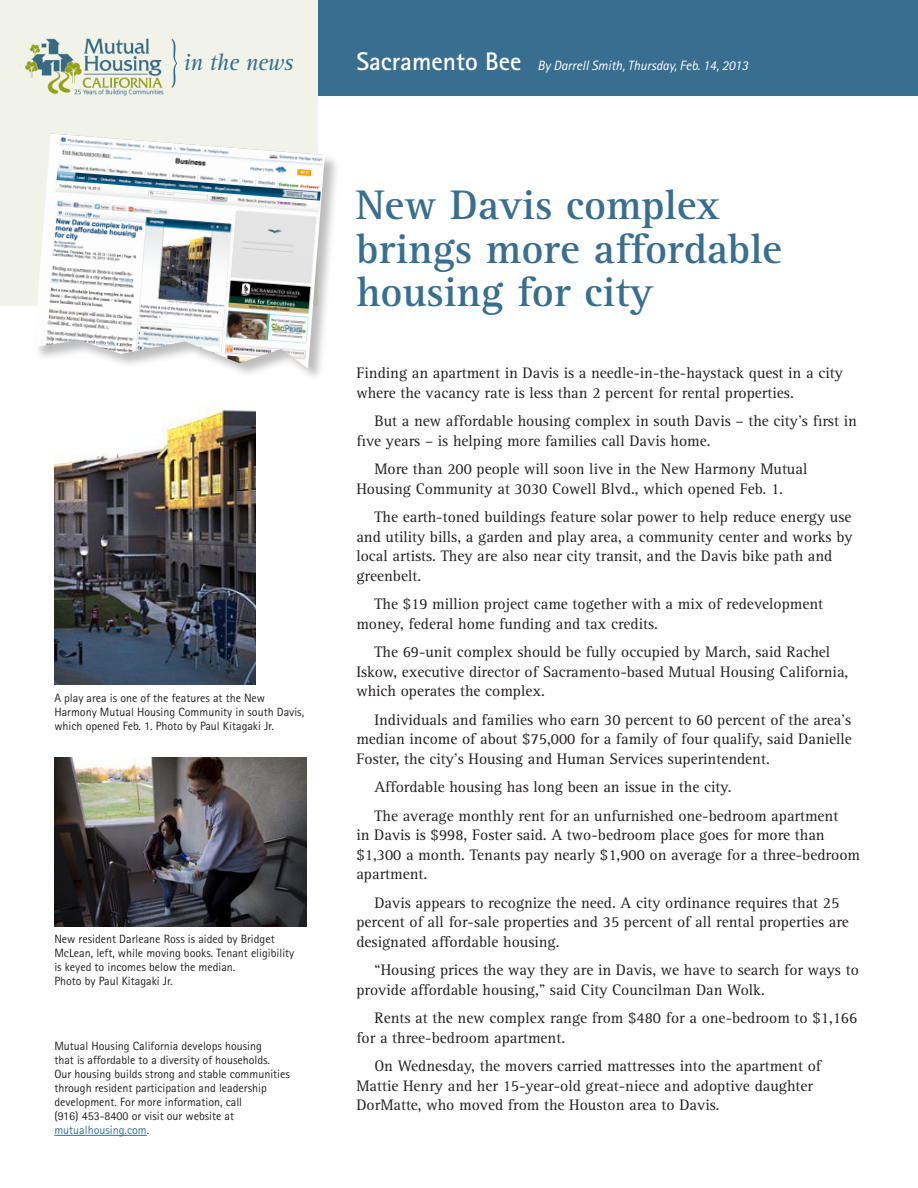
<style>
.page{position:relative;width:918px;height:1188px;background:#fff}
.page>*{position:absolute;margin:0;border:0;box-sizing:border-box;transform-origin:0 0}
.t1{font:700 42.75px/43.5px "Rotis Serif";color:#386e8f}
.t2{font:italic 23.85px "Rotis Serif";letter-spacing:-.02em;color:#386e8f}
.t3{font:15.75px/19.5px "Rotis Serif";color:#231f20}
.t4{font:italic 13.5px "Rotis Sans Serif";color:#fff}
.t5{font:12px/14.1px "Rotis Sans Serif";color:#231f20}
.s1{color:#386e8f}
.s2{font-weight:700;font-style:normal;font-size:25.5px}
</style>
<div class="page">
<div style="left:314px;top:0;width:604px;height:95px;background:#386e8f"></div>
<div style="left:0;top:0;width:318px;height:306px;background:#f1f3e8"></div>
<div style="left:34px;top:133px;width:306px;height:250px;background:#231f20;opacity:.3"></div>
<img style="left:34px;top:133px;width:291px;height:236px">
<img style="left:20px;top:38px;width:149px;height:58px">
<svg style="left:172px;top:39px;width:5px;height:49px"></svg>
<img style="left:54px;top:758px;width:253px;height:168px">
<img style="left:54px;top:407px;width:202px;height:277px">
<hr style="left:54px;top:1135px;width:93px;height:1px;background:#386e8f">
<p class="t2" style="left:184px;top:49px;width:111px">in the news</p>
<p class="t5" style="left:54px;top:691px;width:251px">A play area is one of the features at the New<br>Harmony Mutual Housing Community in south Davis, which opened Feb. 1. Photo by Paul Kitagaki Jr.</p>
<p class="t5" style="left:54px;top:932px;width:241px">New resident Darleane Ross is aided by Bridget<br>McLean, left, while moving books. Tenant eligibility is keyed to incomes below the median.</p>
<p class="t5" style="left:54px;top:974px;width:120px">Photo by Paul Kitagaki Jr.</p>
<p class="t5" style="left:54px;top:1038px;width:237px">Mutual Housing California develops housing<br>that is affordable to a diversity of households.<br>Our housing builds strong and stable communities through resident participation and leadership development. For more information, call<br>(916) 453-8400 or visit our website at <span class="s1">mutualhousing.com</span>.</p>
<p class="t4" style="left:356px;top:57px;width:393px"><span class="s2">Sacramento Bee</span> By Darrell Smith, Thursday, Feb. 14, 2013</p>
<p class="t1" style="left:356px;top:184px;width:428px">New Davis complex brings more affordable housing for city</p>
<p class="t3" style="left:356px;top:364px;width:488px">Finding an apartment in Davis is a needle-in-the-haystack quest in a city where the vacancy rate is less than 2 percent for rental properties.</p>
<p class="t3" style="left:356px;top:412px;width:502px;text-indent:18px">But a new affordable housing complex in south Davis – the city’s first in five years – is helping more families call Davis home.</p>
<p class="t3" style="left:356px;top:460px;width:453px;text-indent:18px">More than 200 people will soon live in the New Harmony Mutual<br>Housing Community at 3030 Cowell Blvd., which opened Feb. 1.</p>
<p class="t3" style="left:356px;top:508px;width:498px;text-indent:18px">The earth-toned buildings feature solar power to help reduce energy use and utility bills, a garden and play area, a community center and works by local artists. They are also near city transit, and the Davis bike path and greenbelt.</p>
<p class="t3" style="left:356px;top:595px;width:468px;text-indent:18px">The $19 million project came together with a mix of redevelopment money, federal home funding and tax credits.</p>
<p class="t3" style="left:356px;top:643px;width:493px;text-indent:18px">The 69-unit complex should be fully occupied by March, said Rachel<br>Iskow, executive director of Sacramento-based Mutual Housing California, which operates the complex.</p>
<p class="t3" style="left:356px;top:710px;width:497px;text-align:justify;text-indent:18px">Individuals and families who earn 30 percent to 60 percent of the area’s median income of about $75,000 for a family of four qualify, said Danielle Foster, the city’s Housing and Human Services superintendent.</p>
<p class="t3" style="left:374px;top:778px;width:359px">Affordable housing has long been an issue in the city.</p>
<p class="t3" style="left:356px;top:806px;width:505px;text-indent:18px">The average monthly rent for an unfurnished one-bedroom apartment<br>in Davis is $998, Foster said. A two-bedroom place goes for more than $1,300 a month. Tenants pay nearly $1,900 on average for a three-bedroom apartment.</p>
<p class="t3" style="left:356px;top:893px;width:494px;text-indent:18px">Davis appears to recognize the need. A city ordinance requires that 25 percent of all for-sale properties and 35 percent of all rental properties are designated affordable housing.</p>
<p class="t3" style="left:356px;top:961px;width:504px;text-indent:18px">“Housing prices the way they are in Davis, we have to search for ways to provide affordable housing,” said City Councilman Dan Wolk.</p>
<p class="t3" style="left:356px;top:1009px;width:502px;text-indent:18px">Rents at the new complex range from $480 for a one-bedroom to $1,166 for a three-bedroom apartment.</p>
<p class="t3" style="left:356px;top:1057px;width:466px;text-indent:18px">On Wednesday, the movers carried mattresses into the apartment of<br>Mattie Henry and her 15-year-old great-niece and adoptive daughter<br>DorMatte, who moved from the Houston area to Davis.</p>
</div>
